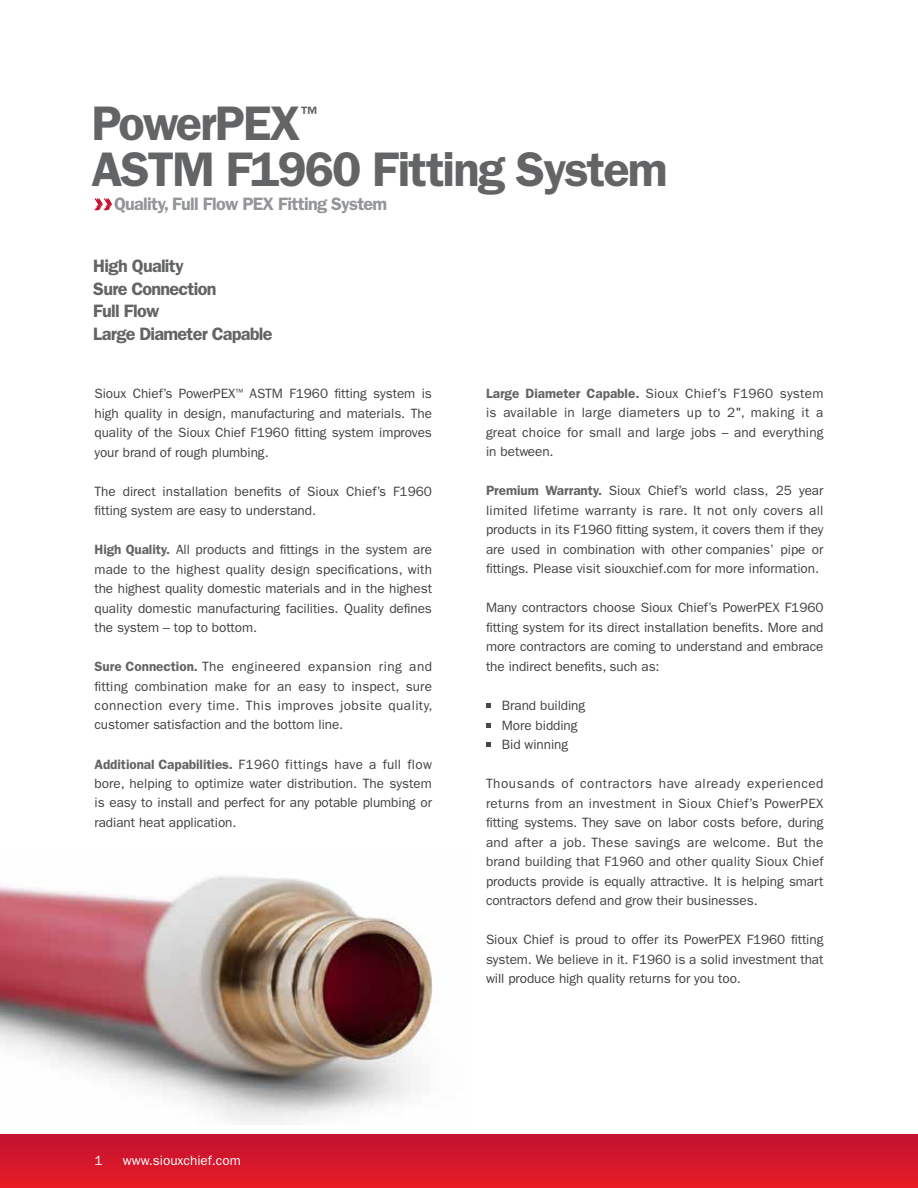
<style>
.page{position:relative;width:918px;height:1188px;background:#fff}
.page>*{position:absolute;margin:0;border:0;box-sizing:border-box;transform-origin:0 0}
.t1{font:600 48.75px "ITC Franklin Gothic Std";letter-spacing:-.04em;color:#636466}
.t2{font:600 18px/22.5px "ITC Franklin Gothic Std";letter-spacing:-.04em;color:#636466}
.t3{font:600 18px "ITC Franklin Gothic Std";letter-spacing:-.04em;color:#939598}
.t4{font:13.5px/19.5px "ITC Franklin Gothic Std";letter-spacing:-.005em;color:#414042;text-align:justify}
.t5{font:13.5px "ITC Franklin Gothic Std";color:#fff}
.s1{font-weight:600;color:#636466}
</style>
<div class="page">
<div style="left:0;top:1135px;width:918px;height:53px;background:linear-gradient(to bottom,#c21231,#e91c25)"></div>
<img style="left:0;top:876px;width:434px;height:247px">
<svg style="left:487px;top:704px;width:4px;height:4px"></svg>
<svg style="left:487px;top:723px;width:4px;height:4px"></svg>
<svg style="left:487px;top:743px;width:4px;height:4px"></svg>
<svg style="left:94px;top:198px;width:18px;height:12px"></svg>
<h1 class="t1" style="left:91px;top:94px;width:211px">PowerPEX</h1>
<h2 class="t2" style="left:300px;top:102px;width:19px">™</h2>
<h1 class="t1" style="left:91px;top:141px;width:578px">ASTM F1960 Fitting System</h1>
<h2 class="t3" style="left:114px;top:193px;width:275px">Quality, Full Flow PEX Fitting System</h2>
<h2 class="t2" style="left:93px;top:255px;width:181px">High Quality<br>Sure Connection<br>Full Flow<br>Large Diameter Capable</h2>
<p class="t4" style="left:94px;top:384px;width:339px">Sioux Chief’s PowerPEX<sup>™</sup> ASTM F1960 fitting system is high quality in design, manufacturing and materials. The quality of the Sioux Chief F1960 fitting system improves your brand of rough plumbing.</p>
<p class="t4" style="left:95px;top:481px;width:339px">The direct installation benefits of Sioux Chief’s F1960 fitting system are easy to understand.</p>
<p class="t4" style="left:95px;top:540px;width:339px"><span class="s1">High Quality.</span> All products and fittings in the system are made to the highest quality design specifications, with the highest quality domestic materials and in the highest quality domestic manufacturing facilities. Quality defines the system – top to bottom.</p>
<p class="t4" style="left:95px;top:657px;width:340px"><span class="s1">Sure Connection.</span> The engineered expansion ring and fitting combination make for an easy to inspect, sure connection every time. This improves jobsite quality, customer satisfaction and the bottom line.</p>
<p class="t4" style="left:95px;top:754px;width:339px"><span class="s1">Additional Capabilities.</span> F1960 fittings have a full flow bore, helping to optimize water distribution. The system is easy to install and perfect for any potable plumbing or radiant heat application.</p>
<p class="t4" style="left:486px;top:384px;width:339px"><span class="s1">Large Diameter Capable.</span> Sioux Chief’s F1960 system is available in large diameters up to 2", making it a great choice for small and large jobs – and everything in between.</p>
<p class="t4" style="left:486px;top:481px;width:339px"><span class="s1">Premium Warranty.</span> Sioux Chief’s world class, 25 year limited lifetime warranty is rare. It not only covers all products in its F1960 fitting system, it covers them if they are used in combination with other companies’ pipe or fittings. Please visit siouxchief.com for more information.</p>
<p class="t4" style="left:486px;top:598px;width:339px">Many contractors choose Sioux Chief’s PowerPEX F1960 fitting system for its direct installation benefits. More and more contractors are coming to understand and embrace the indirect benefits, such as:</p>
<p class="t4" style="left:502px;top:696px;width:85px;text-align:left">Brand building<br>More bidding<br>Bid winning</p>
<p class="t4" style="left:486px;top:774px;width:339px">Thousands of contractors have already experienced returns from an investment in Sioux Chief’s PowerPEX fitting systems. They save on labor costs before, during and after a job. These savings are welcome. But the brand building that F1960 and other quality Sioux Chief products provide is equally attractive. It is helping smart contractors defend and grow their businesses.</p>
<p class="t4" style="left:486px;top:930px;width:339px">Sioux Chief is proud to offer its PowerPEX F1960 fitting system. We believe in it. F1960 is a solid investment that will produce high quality returns for you too.</p>
<p class="t5" style="left:94px;top:1153px;width:10px">1</p>
<p class="t5" style="left:123px;top:1153px;width:119px">www.siouxchief.com</p>
</div>
